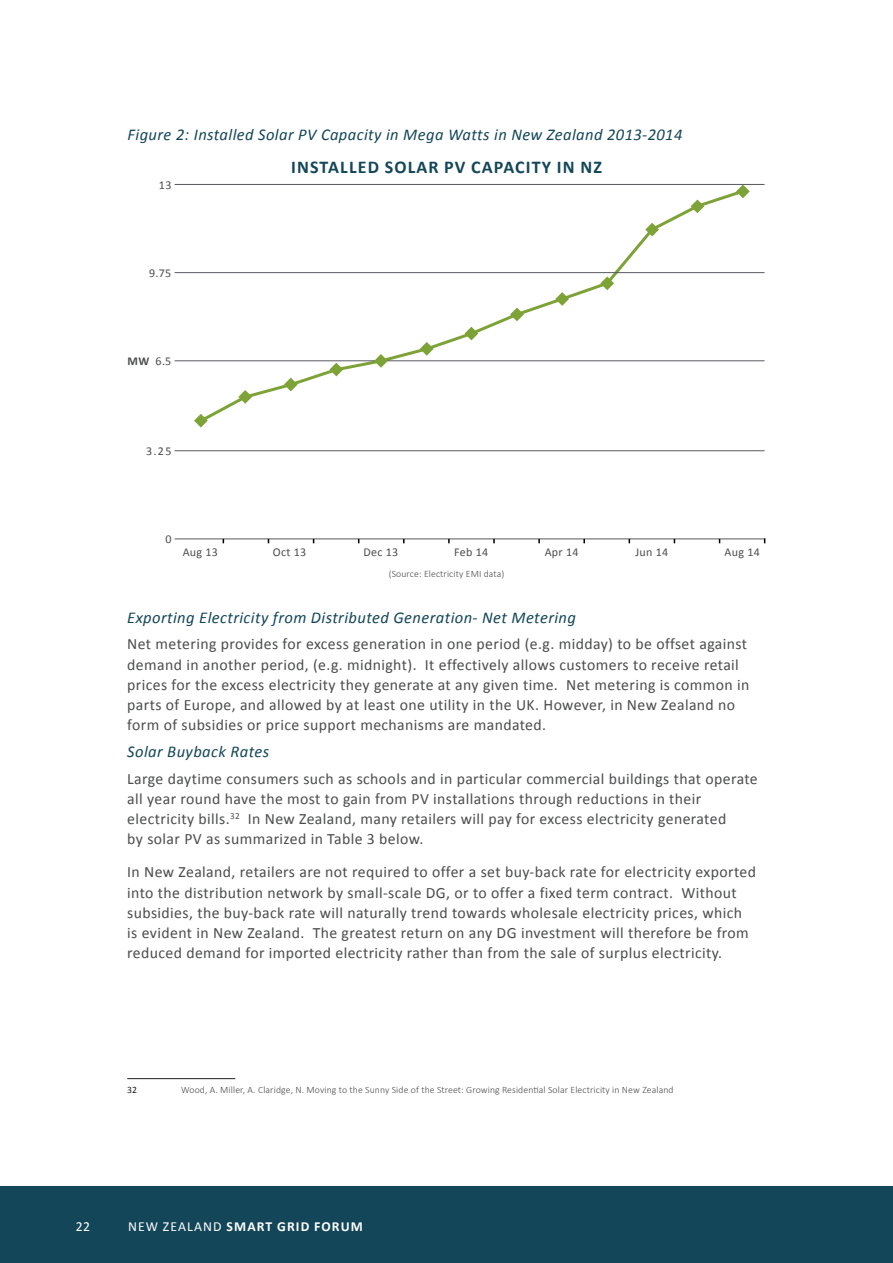
<style>
.page{position:relative;width:893px;height:1263px;background:#fff}
.page>*{position:absolute;margin:0;border:0;box-sizing:border-box;transform-origin:0 0}
.Heading_1{font:700 18px "Calibri";letter-spacing:.065em;color:#134658}
.Subhead2{font:italic 16.5px "Calibri";letter-spacing:.025em;color:#134658}
.Body{font:italic 16.5px "Calibri";letter-spacing:.025em;color:#134658}
.Body-2{font:15.75px/20.2px "Calibri";letter-spacing:.025em;color:#4b4c4d}
.Subhead2-2{font:15.75px/20.2px "Calibri";letter-spacing:.025em;color:#4b4c4d}
.t1{font:700 13.8px "Calibri";letter-spacing:.08em;color:#fff}
.t2{font:13.8px "Calibri";color:#fff}
.Table_Body{font:12px "Calibri";letter-spacing:.025em;color:#4b4c4d}
.Table_Body-2{font:700 12px "Calibri";color:#4b4c4d}
.Footnote_text{font:300 9.75px "Calibri";letter-spacing:.01em;color:#4b4c4d}
.Source{font:300 9.75px "Calibri";letter-spacing:.01em;color:#4b4c4d}
.Footnote_text-2{font:9.75px "Calibri";color:#231f20}
.s1{font-weight:400}
</style>
<div class="page">
<div style="left:0;top:1186px;width:893px;height:77px;background:#134658"></div>
<hr style="left:127px;top:1078px;width:108px;height:1px;background:#231f20">
<svg style="left:194px;top:418px;width:10px;height:9px"></svg>
<svg style="left:740px;top:185px;width:10px;height:9px"></svg>
<svg style="left:197px;top:187px;width:550px;height:238px"></svg>
<hr style="left:175px;top:538px;width:590px;height:1px;background:#585960">
<hr style="left:175px;top:450px;width:589px;height:1px;background:#585960">
<hr style="left:175px;top:360px;width:589px;height:1px;background:#585960">
<hr style="left:175px;top:272px;width:589px;height:1px;background:#585960">
<hr style="left:175px;top:184px;width:589px;height:1px;background:#585960">
<svg style="left:374px;top:354px;width:14px;height:14px"></svg>
<p class="Subhead2" style="left:128px;top:123px;width:556px">Figure 2: Installed Solar PV Capacity in Mega Watts in New Zealand 2013-2014</p>
<p class="Table_Body" style="left:159px;top:177px;width:14px">13</p>
<p class="Table_Body" style="left:149px;top:265px;width:24px">9.75</p>
<p class="Table_Body" style="left:156px;top:354px;width:17px">6.5</p>
<p class="Table_Body-2" style="left:128px;top:353px;width:23px">MW</p>
<p class="Heading_1" style="left:291px;top:155px;width:312px">INSTALLED SOLAR PV CAPACITY IN NZ</p>
<p class="Table_Body" style="left:146px;top:444px;width:27px">3.25</p>
<p class="Table_Body" style="left:165px;top:532px;width:8px">0</p>
<p class="Table_Body" style="left:183px;top:544px;width:37px">Aug 13</p>
<p class="Table_Body" style="left:273px;top:544px;width:35px">Oct 13</p>
<p class="Table_Body" style="left:364px;top:544px;width:36px">Dec 13</p>
<p class="Table_Body" style="left:454px;top:544px;width:35px">Feb 14</p>
<p class="Table_Body" style="left:545px;top:544px;width:35px">Apr 14</p>
<p class="Table_Body" style="left:635px;top:544px;width:34px">Jun 14</p>
<p class="Table_Body" style="left:725px;top:544px;width:37px">Aug 14</p>
<p class="Source" style="left:389px;top:568px;width:117px">(Source: Electricity EMI data)</p>
<p class="Subhead2" style="left:127px;top:606px;width:450px">Exporting Electricity from Distributed Generation- Net Metering</p>
<p class="Body-2" style="left:127px;top:634px;width:624px">Net metering provides for excess generation in one period (e.g. midday) to be offset against demand in another period, (e.g. midnight). It effectively allows customers to receive retail prices for the excess electricity they generate at any given time. Net metering is common in parts of Europe, and allowed by at least one utility in the UK. However, in New Zealand no form of subsidies or price support mechanisms are mandated.</p>
<p class="Body" style="left:127px;top:740px;width:143px">Solar Buyback Rates</p>
<p class="Body-2" style="left:127px;top:768px;width:632px">Large daytime consumers such as schools and in particular commercial buildings that operate all year round have the most to gain from PV installations through reductions in their electricity bills.<sup>32</sup> In New Zealand, many retailers will pay for excess electricity generated<br>by solar PV as summarized in Table 3 below.</p>
<p class="Subhead2-2" style="left:127px;top:862px;width:630px">In New Zealand, retailers are not required to offer a set buy-back rate for electricity exported into the distribution network by small-scale DG, or to offer a fixed term contract. Without subsidies, the buy-back rate will naturally trend towards wholesale electricity prices, which is evident in New Zealand. The greatest return on any DG investment will therefore be from reduced demand for imported electricity rather than from the sale of surplus electricity.</p>
<p class="Footnote_text-2" style="left:127px;top:1083px;width:11px">32</p>
<p class="Footnote_text" style="left:181px;top:1083px;width:494px">Wood, A. Miller, A. Claridge, N. Moving to the Sunny Side of the Street: Growing Residential Solar Electricity in New Zealand</p>
<p class="t2" style="left:76px;top:1218px;width:16px">22</p>
<p class="t1" style="left:128px;top:1218px;width:236px"><span class="s1">NEW ZEALAND</span> SMART GRID FORUM</p>
</div>
